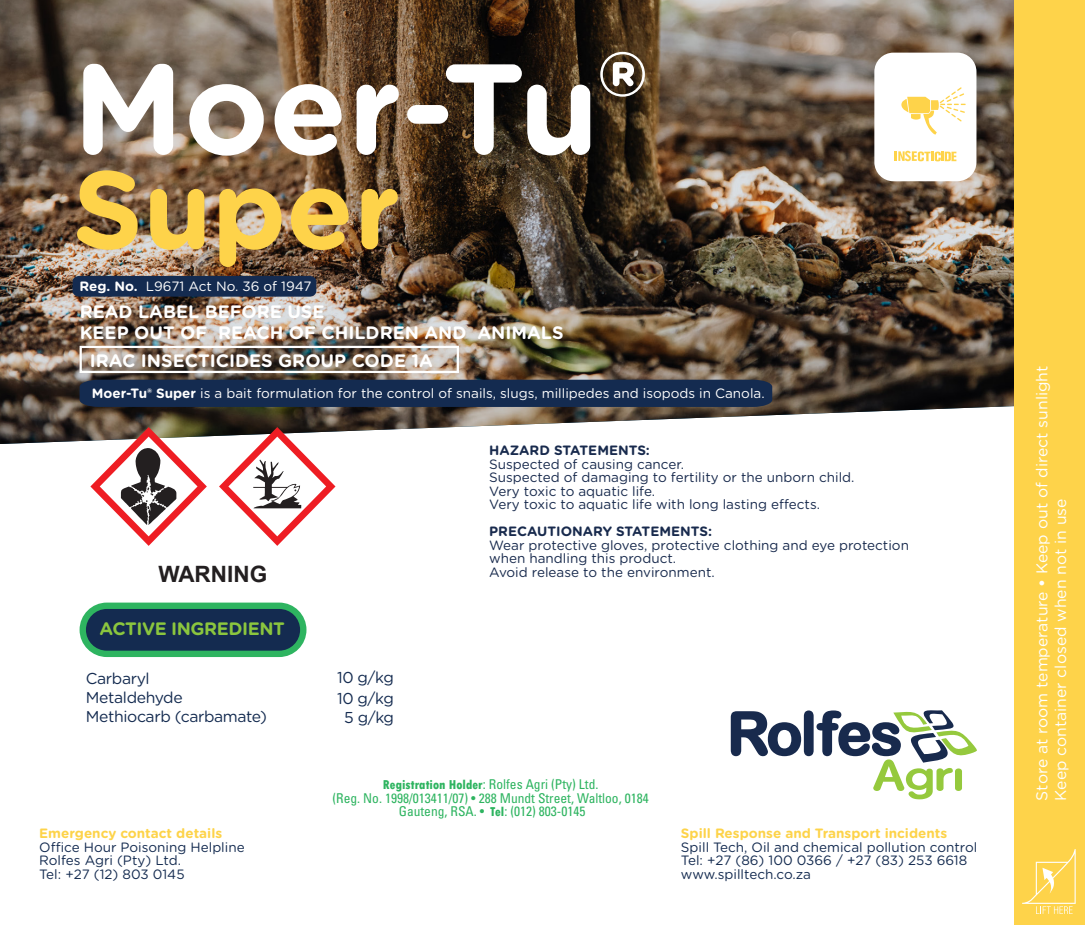
<style>
.page{position:relative;width:1085px;height:925px;background:#fff}
.page>*{position:absolute;margin:0;border:0;box-sizing:border-box;transform-origin:0 0}
.t1{font:700 128.25px "Gotham Rounded";color:#fff}
.t2{font:700 110.25px "Gotham Rounded";color:#fed34a}
.t3{font:700 22.5px "Arial";color:#231f20}
.t4{font:700 18px "Gotham Rounded";color:#fff}
.t5{font:700 18px "Gotham Rounded";letter-spacing:-.025em;color:#8bc63e}
.t6{font:15.75px "Gotham Rounded";color:#fff}
.t7{font:15.75px "Gotham Rounded";letter-spacing:-.025em;color:#142b50}
.t8{font:700 13.95px "Century Gothic";color:#fed34a}
.t9{font:13.5px/13.5px "Gotham Rounded";color:#182a4d}
.t10{font:13.5px "Gotham Rounded";color:#142b50}
.t11{font:condensed 13.5px "Univers LT Std";color:#2eb460}
.t12{font:13.5px "Gotham Rounded";color:#fff}
.t13{font:700 13.5px "Gotham Rounded";color:#182a4d}
.t14{font:700 13.5px "Gotham Rounded";color:#fdd34a}
.t15{font:700 13.5px "Gotham Rounded";color:#fdd349}
.s1{font-weight:700}
.s2{font-family:"Tw Cen";font-weight:800}
</style>
<div class="page">
<img style="left:0;top:0;width:1014px;height:444px">
<div style="left:1014px;top:0;width:70px;height:925px;background:#fed34a"></div>
<svg style="left:1022px;top:849px;width:53px;height:65px"></svg>
<div style="left:73px;top:276px;width:243px;height:21px;background:#142b50"></div>
<div style="left:874px;top:53px;width:102px;height:128px;background:#fff;border-radius:19px"></div>
<svg style="left:901px;top:87px;width:64px;height:48px"></svg>
<svg style="left:894px;top:151px;width:10px;height:10px"></svg>
<svg style="left:911px;top:151px;width:45px;height:10px"></svg>
<div style="left:80px;top:346px;width:379px;height:27px;border:2px solid #fff"></div>
<div style="left:80px;top:380px;width:692px;height:27px;background:#142b50"></div>
<svg style="left:90px;top:427px;width:117px;height:119px"></svg>
<svg style="left:219px;top:427px;width:116px;height:119px"></svg>
<svg style="left:730px;top:710px;width:247px;height:89px"></svg>
<div style="left:80px;top:602px;width:226px;height:55px;background:#2eb460;border-radius:27px"></div>
<div style="left:86px;top:609px;width:214px;height:42px;background:#142b50;border-radius:21px"></div>
<p class="t1" style="left:73px;top:15px;width:575px">Moer-Tu®</p>
<p class="t2" style="left:73px;top:129px;width:329px">Super</p>
<p class="t12" style="left:80px;top:277px;width:233px"><span class="s1">Reg. No.</span> L9671 Act No. 36 of 1947</p>
<p class="t4" style="left:80px;top:298px;width:246px">READ LABEL BEFORE USE</p>
<p class="t4" style="left:80px;top:320px;width:485px">KEEP OUT OF REACH OF CHILDREN AND ANIMALS</p>
<p class="t4" style="left:90px;top:347px;width:344px">IRAC INSECTICIDES GROUP CODE 1A</p>
<p class="t12" style="left:92px;top:384px;width:674px"><span class="s1">Moer-Tu® Super</span> is a bait formulation for the control of snails, slugs, millipedes and isopods in Canola.</p>
<p class="t8" style="left:904px;top:145px;width:9px">S</p>
<p class="t3" style="left:158px;top:559px;width:110px">WARNING</p>
<p class="t5" style="left:99px;top:615px;width:187px">ACTIVE INGREDIENT</p>
<p class="t7" style="left:86px;top:668px;width:65px">Carbaryl</p>
<p class="t7" style="left:86px;top:687px;width:98px">Metaldehyde</p>
<p class="t7" style="left:86px;top:706px;width:183px">Methiocarb (carbamate)</p>
<p class="t15" style="left:39px;top:824px;width:184px">Emergency contact details</p>
<p class="t10" style="left:39px;top:838px;width:207px">Office Hour Poisoning Helpline</p>
<p class="t10" style="left:39px;top:851px;width:143px">Rolfes Agri (Pty) Ltd.</p>
<p class="t10" style="left:39px;top:865px;width:147px">Tel: +27 (12) 803 0145</p>
<p class="t7" style="left:337px;top:667px;width:58px">10 g/kg</p>
<p class="t7" style="left:337px;top:687px;width:58px">10 g/kg</p>
<p class="t7" style="left:344px;top:707px;width:51px">5 g/kg</p>
<p class="t13" style="left:489px;top:441px;width:162px">HAZARD STATEMENTS:</p>
<p class="t9" style="left:489px;top:457px;width:196px">Suspected of causing cancer.</p>
<p class="t9" style="left:489px;top:470px;width:367px">Suspected of damaging to fertility or the unborn child.</p>
<p class="t9" style="left:489px;top:484px;width:167px">Very toxic to aquatic life.</p>
<p class="t9" style="left:489px;top:497px;width:332px">Very toxic to aquatic life with long lasting effects.</p>
<p class="t13" style="left:489px;top:522px;width:224px">PRECAUTIONARY STATEMENTS:</p>
<p class="t9" style="left:489px;top:538px;width:421px">Wear protective gloves, protective clothing and eye protection when handling this product.</p>
<p class="t9" style="left:489px;top:565px;width:227px">Avoid release to the environment.</p>
<p class="t11" style="left:382px;top:776px;width:217px"><span class="s2">Registration Holder</span>: Rolfes Agri (Pty) Ltd.</p>
<p class="t11" style="left:332px;top:789px;width:317px">(Reg. No. 1998/013411/07) • 288 Mundt Street, Waltloo, 0184</p>
<p class="t11" style="left:398px;top:803px;width:188px">Gauteng, RSA. • <span class="s2">Tel</span>: (012) 803-0145</p>
<p class="t14" style="left:681px;top:824px;width:268px">Spill Response and Transport incidents</p>
<p class="t10" style="left:681px;top:838px;width:298px">Spill Tech, Oil and chemical pollution control</p>
<p class="t10" style="left:681px;top:851px;width:288px">Tel: +27 (86) 100 0366 / +27 (83) 253 6618</p>
<p class="t10" style="left:681px;top:865px;width:132px">www.spilltech.co.za</p>
<p class="t6" style="left:1030px;top:800px;width:436px;rotate:-90deg">Store at room temperature <span class="s1">•</span> Keep out of direct sunlight</p>
<p class="t6" style="left:1049px;top:800px;width:304px;rotate:-90deg">Keep container closed when not in use</p>
</div>
